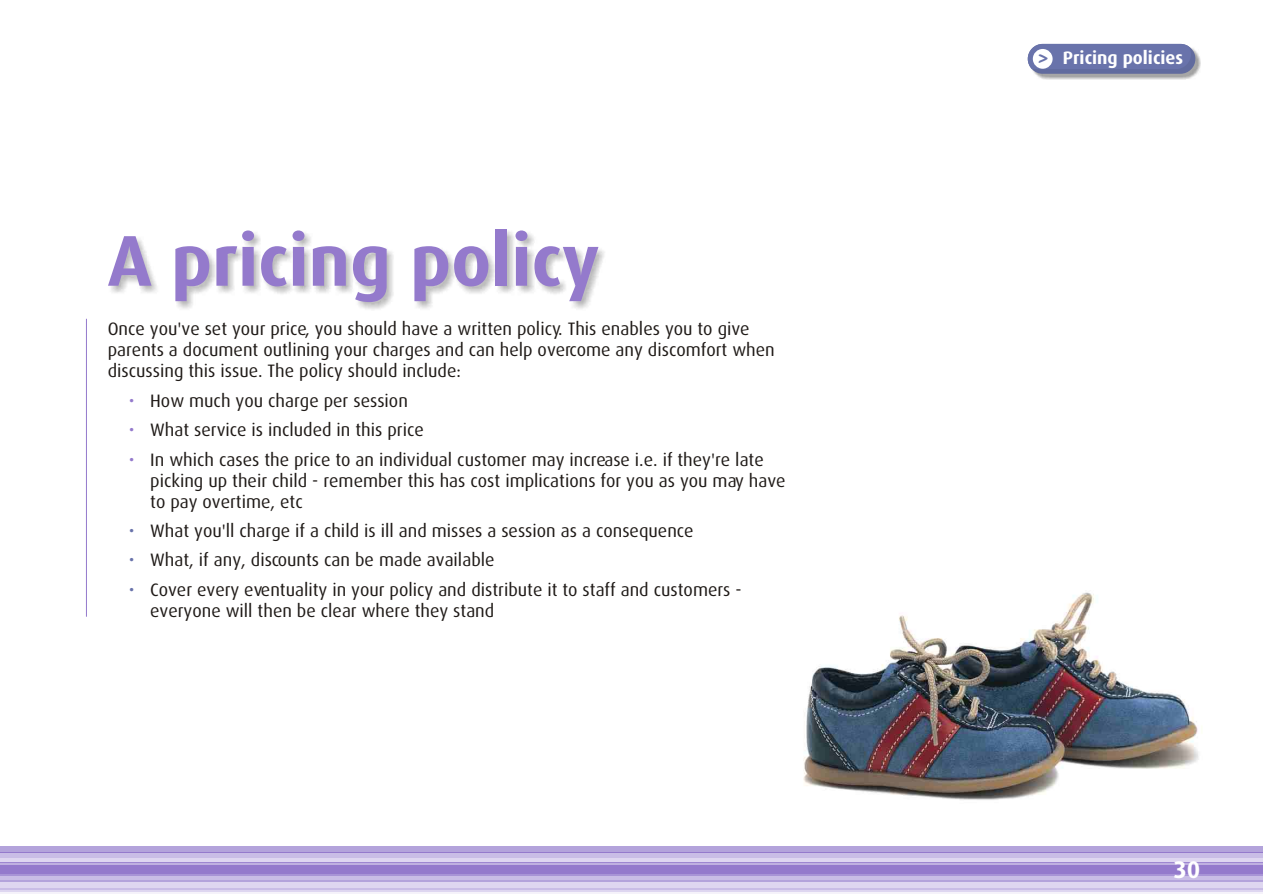
<style>
.page{position:relative;width:1263px;height:894px;background:#fff}
.page>*{position:absolute;margin:0;border:0;box-sizing:border-box;transform-origin:0 0}
.t1{font:700 72px "Dax";color:#947acc}
.t2{font:700 24px "Dax";color:#fff}
.t3{font:18px/29.4px "Dax";color:#1f1a17}
.t4{font:700 18px "Dax";color:#fff}
.t5{font:18px/29.4px "Dax";color:#947acc;text-align:justify}
.t6{font:18px/29.4px "Dax";color:#6973ab;text-align:justify}
.s1{font-family:"Cocon";font-weight:400;color:#6973ab}
</style>
<div class="page">
<hr style="left:0;top:892px;width:1263px;height:2px;background:#f5f2fa">
<hr style="left:0;top:861px;width:1263px;height:2px;background:#9e87d1">
<hr style="left:0;top:863px;width:1263px;height:3px;background:#bfb0e0">
<div style="left:0;top:866px;width:1263px;height:8px;background:#947acc"></div>
<hr style="left:0;top:874px;width:1263px;height:2px;background:#a894d6">
<div style="left:0;top:847px;width:1263px;height:5px;background:#b3a3db"></div>
<svg style="left:0;top:857px;width:1263px;height:4px;background:#d8cfed"></svg>
<hr style="left:0;top:853px;width:1263px;height:4px;background:#c9bde6">
<div style="left:0;top:882px;width:1263px;height:10px;background:#ded6f0"></div>
<div style="left:0;top:876px;width:1263px;height:6px;background:#c9bde6"></div>
<hr style="left:0;top:889px;width:1263px;height:1px;background:#c9bde6">
<hr style="left:0;top:852px;width:1263px;height:1px;background:#947acc">
<hr style="left:0;top:880px;width:1263px;height:2px;background:#b3a3db">
<img style="left:1035px;top:50px;width:166px;height:29px">
<svg style="left:1028px;top:44px;width:167px;height:30px;background:#6c76aa"></svg>
<div style="left:1033px;top:49px;width:20px;height:20px;background:#fff;border-radius:50%"></div>
<hr style="left:86px;top:319px;width:1px;height:298px;background:#947acc">
<img style="left:111px;top:231px;width:494px;height:79px">
<img style="left:803px;top:592px;width:396px;height:208px">
<h1 class="t1" style="left:108px;top:229px;width:493px">A pricing policy</h1>
<p class="t3" style="left:108px;top:320px;width:669px;line-height:21px">Once you've set your price, you should have a written policy. This enables you to give parents a document outlining your charges and can help overcome any discomfort when discussing this issue. The policy should include:</p>
<p class="t3" style="left:150px;top:387px;width:615px">How much you charge per session<br>What service is included in this price<br>In which cases the price to an individual customer may increase i.e. if they're late</p>
<p class="t3" style="left:150px;top:471px;width:637px;line-height:21px">picking up their child - remember this has cost implications for you as you may have to pay overtime, etc</p>
<p class="t3" style="left:150px;top:517px;width:593px">What you'll charge if a child is ill and misses a session as a consequence<br>What, if any, discounts can be made available<br>Cover every eventuality in your policy and distribute it to staff and customers -</p>
<p class="t3" style="left:150px;top:597px;width:346px">everyone will then be clear where they stand</p>
<p class="t5" style="left:129px;top:387px;width:7px">• • •</p>
<p class="t6" style="left:129px;top:517px;width:7px">• • •</p>
<p class="t4" style="left:1038px;top:50px;width:147px"><span class="s1">&gt;</span> Pricing policies</p>
<h2 class="t2" style="left:1173px;top:859px;width:29px">30</h2>
</div>
